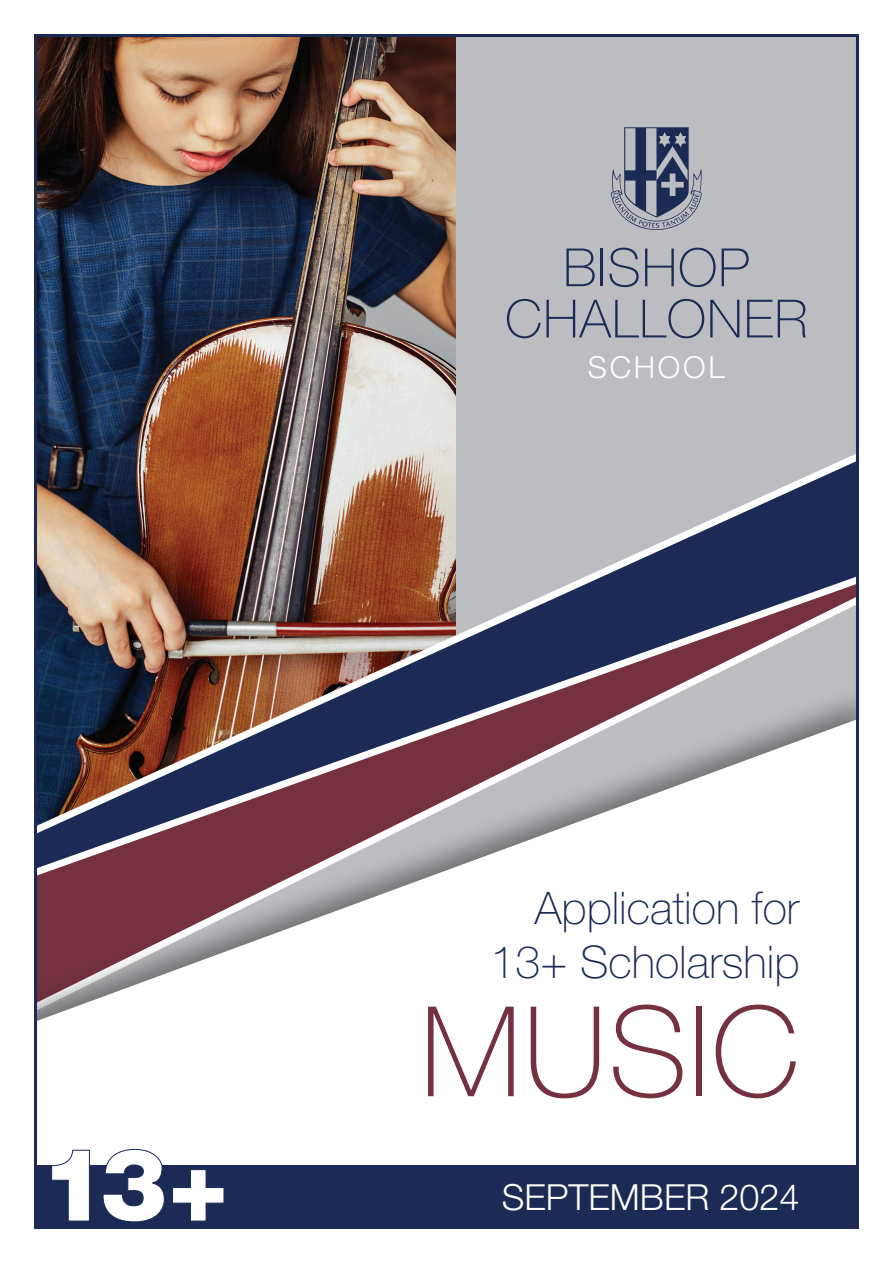
<style>
.page{position:relative;width:893px;height:1263px;background:#fff}
.page>*{position:absolute;margin:0;border:0;box-sizing:border-box;transform-origin:0 0}
.t1{font:100 125.4px "Helvetica Neue LT Std";letter-spacing:.01em;color:#75313f}
.t2{font:100 52.8px "Helvetica Neue LT Std";letter-spacing:.02em;color:#1b2b55}
.t3{font:100 45px "Helvetica Neue LT Std";color:#1b2b55}
.t4{font:300 36px "Helvetica Neue LT Std";color:#fff}
.t5{font:300 30.3px "Helvetica Neue LT Std";letter-spacing:.09em;color:#fff}
</style>
<div class="page">
<img style="left:38px;top:38px;width:418px;height:401px">
<div style="left:456px;top:34px;width:403px;height:700px;background:#bcbdc0"></div>
<svg style="left:611px;top:127px;width:91px;height:103px"></svg>
<svg style="left:38px;top:439px;width:817px;height:125px"></svg>
<svg style="left:38px;top:564px;width:817px;height:17px"></svg>
<img style="left:38px;top:581px;width:817px;height:102px">
<div style="left:34px;top:683px;width:825px;height:541px;background:#231f20;opacity:.5"></div>
<svg style="left:38px;top:719px;width:817px;height:446px"></svg>
<div style="left:34px;top:1165px;width:825px;height:64px;background:#1b2b55"></div>
<svg style="left:51px;top:1149px;width:174px;height:73px"></svg>
<p class="t2" style="left:563px;top:237px;width:188px">BISHOP</p>
<p class="t2" style="left:505px;top:288px;width:304px">CHALLONER</p>
<p class="t5" style="left:588px;top:349px;width:138px">SCHOOL</p>
<p class="t3" style="left:535px;top:882px;width:266px">Application for</p>
<p class="t3" style="left:490px;top:936px;width:310px">13+ Scholarship</p>
<p class="t1" style="left:420px;top:980px;width:381px">MUSIC</p>
<p class="t4" style="left:502px;top:1175px;width:299px">SEPTEMBER 2024</p>
</div>
